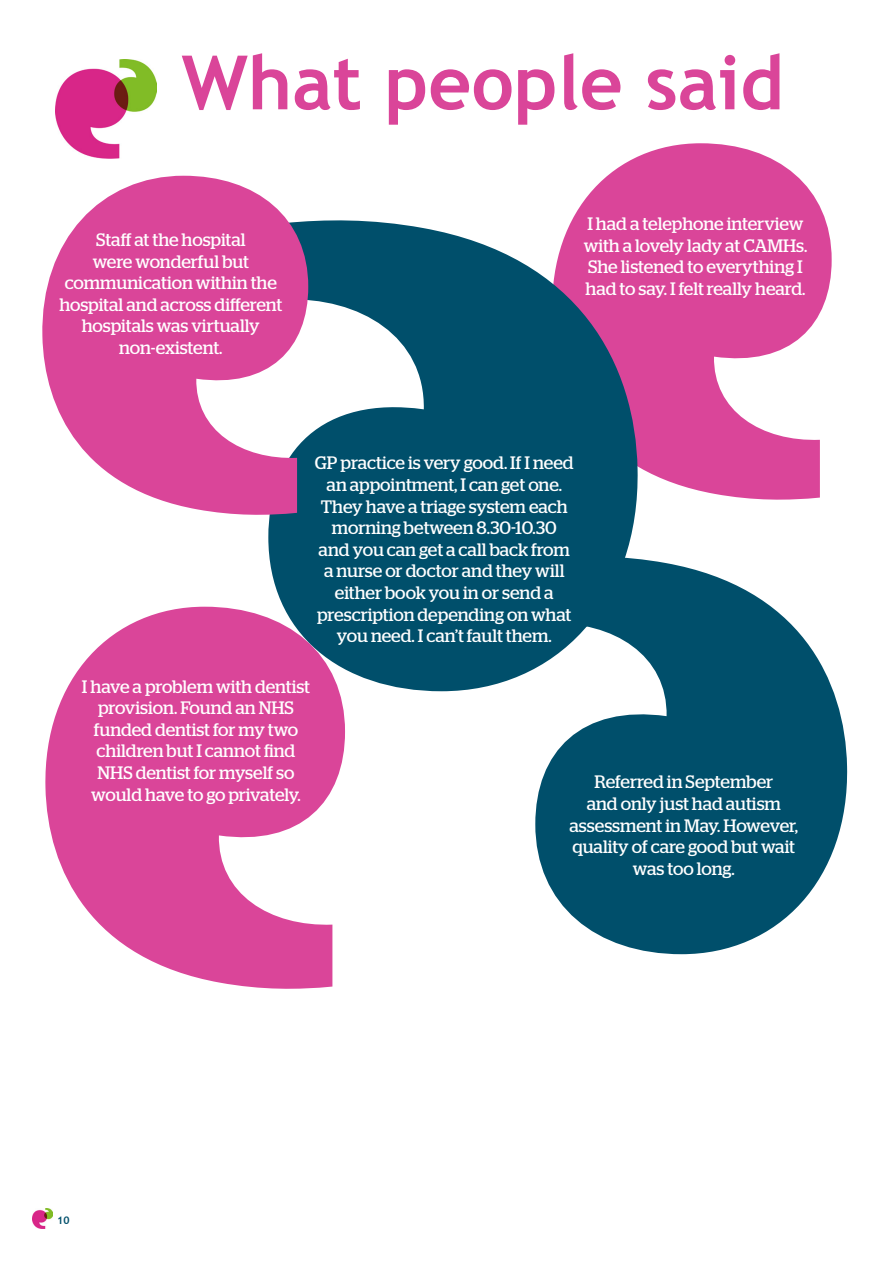
<style>
.page{position:relative;width:893px;height:1263px;background:#fff}
.page>*{position:absolute;margin:0;border:0;box-sizing:border-box;transform-origin:0 0}
.t1{font:700 75px "Trebuchet MS";color:#da4599}
.t2{font:18px/21.6px "Stag";letter-spacing:-.005em;color:#fff;text-align:center}
.t3{font:700 10.5px "Trebuchet MS";color:#004f6b}
</style>
<div class="page">
<img style="left:33px;top:1209px;width:20px;height:19px">
<img style="left:55px;top:60px;width:101px;height:99px">
<svg style="left:45px;top:607px;width:300px;height:382px;fill:#da4599"></svg>
<svg style="left:535px;top:559px;width:312px;height:395px;fill:#004f6b"></svg>
<svg style="left:572px;top:143px;width:260px;height:357px;fill:#da4599"></svg>
<svg style="left:268px;top:220px;width:370px;height:471px;background:#356783"></svg>
<svg style="left:42px;top:176px;width:266px;height:339px;fill:#da4599"></svg>
<p class="t1" style="left:182px;top:36px;width:604px">What people said</p>
<p class="t2" style="left:59px;top:229px;width:225px">Staff at the hospital<br>were wonderful but communication within the hospital and across different hospitals was virtually non-existent.</p>
<p class="t2" style="left:584px;top:213px;width:225px;text-align:left">I had a telephone interview with a lovely lady at CAMHs.<br>She listened to everything I had to say. I felt really heard.</p>
<p class="t2" style="left:315px;top:452px;width:260px">GP practice is very good. If I need an appointment, I can get one.<br>They have a triage system each morning between 8.30-10.30 and you can get a call back from a nurse or doctor and they will either book you in or send a prescription depending on what you need. I can’t fault them.</p>
<p class="t2" style="left:82px;top:675px;width:230px">I have a problem with dentist provision. Found an NHS funded dentist for my two children but I cannot find<br>NHS dentist for myself so would have to go privately.</p>
<p class="t3" style="left:57px;top:1214px;width:14px">10</p>
<p class="t2" style="left:569px;top:771px;width:230px">Referred in September<br>and only just had autism assessment in May. However, quality of care good but wait was too long.</p>
</div>
